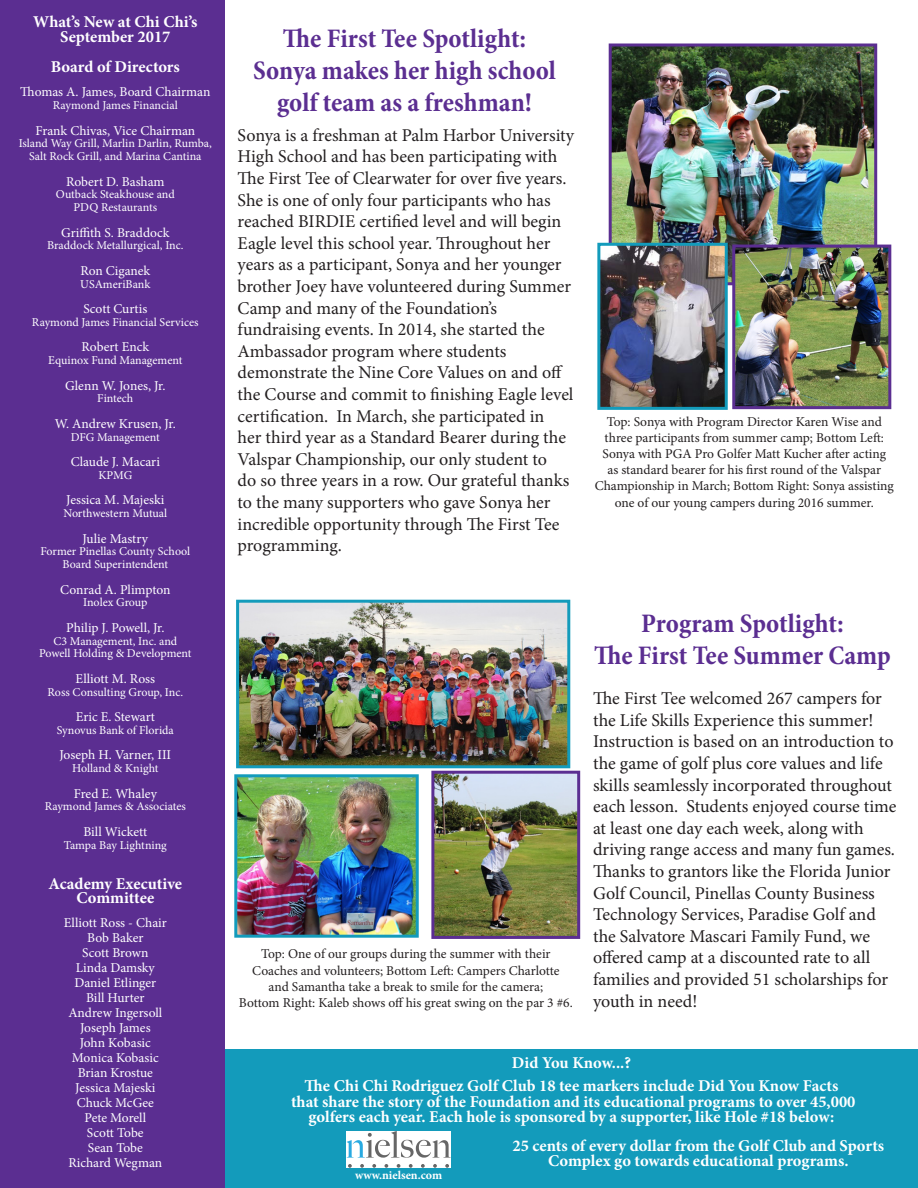
<style>
.page{position:relative;width:918px;height:1188px;background:#fff}
.page>*{position:absolute;margin:0;border:0;box-sizing:border-box;transform-origin:0 0}
.t1{font:700 condensed 27px/32.4px "Minion Pro";color:#5b2e91;text-align:center}
.t2{font:18px/21.6px "Minion Pro";letter-spacing:-.005em;color:#231f20}
.t3{font:700 16.5px/15px "Minion Pro";color:#fff;text-align:center}
.t4{font:13.5px "Minion Pro";color:#fff}
.t5{font:13.5px/16.2px "Minion Pro";letter-spacing:-.005em;color:#231f20;text-align:center}
.t6{font:12px "Minion Pro";letter-spacing:-.005em;color:#fff}
.t7{font:700 12px "Minion Pro";color:#fff}
</style>
<div class="page">
<div style="left:184px;top:1049px;width:734px;height:139px;background:#139bbb"></div>
<div style="left:0;top:0;width:225px;height:1188px;background:#5b2e91"></div>
<img style="left:613px;top:48px;width:260px;height:233px">
<div style="left:609px;top:44px;width:268px;height:241px;border:3px solid #5b2e91"></div>
<img style="left:601px;top:247px;width:123px;height:159px">
<div style="left:597px;top:243px;width:131px;height:167px;border:3px solid #139bbb"></div>
<img style="left:435px;top:775px;width:141px;height:160px">
<div style="left:431px;top:771px;width:149px;height:168px;border:3px solid #5b2e91"></div>
<img style="left:238px;top:778px;width:177px;height:156px">
<div style="left:234px;top:774px;width:185px;height:164px;border:3px solid #139bbb"></div>
<img style="left:240px;top:604px;width:326px;height:160px">
<div style="left:236px;top:600px;width:334px;height:168px;border:3px solid #139bbb"></div>
<div style="left:347px;top:1131px;width:104px;height:37px;background:#fff"></div>
<svg style="left:347px;top:1131px;width:104px;height:27px"></svg>
<svg style="left:348px;top:1164px;width:4px;height:4px"></svg>
<svg style="left:360px;top:1164px;width:4px;height:4px"></svg>
<svg style="left:372px;top:1164px;width:4px;height:4px"></svg>
<svg style="left:385px;top:1164px;width:3px;height:4px"></svg>
<svg style="left:397px;top:1164px;width:3px;height:4px"></svg>
<svg style="left:409px;top:1164px;width:4px;height:4px"></svg>
<svg style="left:421px;top:1164px;width:4px;height:4px"></svg>
<svg style="left:445px;top:1164px;width:4px;height:4px"></svg>
<svg style="left:433px;top:1164px;width:4px;height:4px"></svg>
<img style="left:736px;top:249px;width:151px;height:156px">
<div style="left:732px;top:245px;width:159px;height:164px;border:3px solid #5b2e91"></div>
<p class="t3" style="left:33px;top:14px;width:166px">What’s New at Chi Chi’s</p>
<p class="t3" style="left:60px;top:29px;width:112px">September 2017</p>
<p class="t3" style="left:51px;top:59px;width:131px">Board of Directors</p>
<p class="t4" style="left:20px;top:83px;width:192px">Thomas A. James, Board Chairman</p>
<p class="t6" style="left:53px;top:97px;width:126px">Raymond James Financial</p>
<p class="t4" style="left:35px;top:121px;width:161px">Frank Chivas, Vice Chairman</p>
<p class="t6" style="left:19px;top:135px;width:195px">Island Way Grill, Marlin Darlin, Rumba,</p>
<p class="t6" style="left:29px;top:148px;width:174px">Salt Rock Grill, and Marina Cantina</p>
<p class="t4" style="left:66px;top:172px;width:100px">Robert D. Basham</p>
<p class="t6" style="left:56px;top:186px;width:120px">Outback Steakhouse and</p>
<p class="t6" style="left:74px;top:199px;width:85px">PDQ Restaurants</p>
<p class="t4" style="left:61px;top:223px;width:110px">Griffith S. Braddock</p>
<p class="t6" style="left:47px;top:237px;width:138px">Braddock Metallurgical, Inc.</p>
<p class="t4" style="left:80px;top:261px;width:72px">Ron Ciganek</p>
<p class="t6" style="left:80px;top:276px;width:72px">USAmeriBank</p>
<p class="t4" style="left:83px;top:300px;width:66px">Scott Curtis</p>
<p class="t6" style="left:32px;top:314px;width:168px">Raymond James Financial Services</p>
<p class="t4" style="left:82px;top:338px;width:69px">Robert Enck</p>
<p class="t6" style="left:48px;top:352px;width:136px">Equinox Fund Management</p>
<p class="t4" style="left:65px;top:376px;width:102px">Glenn W. Jones, Jr.</p>
<p class="t6" style="left:97px;top:390px;width:38px">Fintech</p>
<p class="t4" style="left:55px;top:414px;width:122px">W. Andrew Krusen, Jr.</p>
<p class="t6" style="left:71px;top:429px;width:91px">DFG Management</p>
<p class="t4" style="left:71px;top:453px;width:91px">Claude J. Macari</p>
<p class="t6" style="left:98px;top:467px;width:35px">KPMG</p>
<p class="t4" style="left:66px;top:491px;width:100px">Jessica M. Majeski</p>
<p class="t6" style="left:63px;top:505px;width:105px">Northwestern Mutual</p>
<p class="t4" style="left:83px;top:529px;width:67px">Julie Mastry</p>
<p class="t6" style="left:40px;top:543px;width:151px">Former Pinellas County School</p>
<p class="t6" style="left:62px;top:556px;width:107px">Board Superintendent</p>
<p class="t4" style="left:60px;top:580px;width:112px">Conrad A. Plimpton</p>
<p class="t6" style="left:83px;top:594px;width:66px">Inolex Group</p>
<p class="t4" style="left:66px;top:618px;width:100px">Philip J. Powell, Jr.</p>
<p class="t6" style="left:53px;top:633px;width:125px">C3 Management, Inc. and</p>
<p class="t6" style="left:39px;top:645px;width:154px">Powell Holding &amp; Development</p>
<p class="t4" style="left:76px;top:669px;width:81px">Elliott M. Ross</p>
<p class="t6" style="left:47px;top:684px;width:137px">Ross Consulting Group, Inc.</p>
<p class="t4" style="left:76px;top:708px;width:81px">Eric E. Stewart</p>
<p class="t6" style="left:57px;top:722px;width:119px">Synovus Bank of Florida</p>
<p class="t4" style="left:59px;top:746px;width:113px">Joseph H. Varner, III</p>
<p class="t6" style="left:72px;top:760px;width:88px">Holland &amp; Knight</p>
<p class="t4" style="left:74px;top:784px;width:85px">Fred E. Whaley</p>
<p class="t6" style="left:45px;top:798px;width:143px">Raymond James &amp; Associates</p>
<p class="t4" style="left:83px;top:822px;width:65px">Bill Wickett</p>
<p class="t6" style="left:64px;top:837px;width:105px">Tampa Bay Lightning</p>
<p class="t3" style="left:49px;top:876px;width:135px">Academy Executive</p>
<p class="t3" style="left:76px;top:890px;width:79px">Committee</p>
<p class="t4" style="left:64px;top:913px;width:104px">Elliott Ross - Chair</p>
<p class="t4" style="left:87px;top:928px;width:58px">Bob Baker</p>
<p class="t4" style="left:82px;top:943px;width:68px">Scott Brown</p>
<p class="t4" style="left:76px;top:958px;width:80px">Linda Damsky</p>
<p class="t4" style="left:74px;top:973px;width:83px">Daniel Etlinger</p>
<p class="t4" style="left:86px;top:988px;width:60px">Bill Hurter</p>
<p class="t4" style="left:68px;top:1003px;width:96px">Andrew Ingersoll</p>
<p class="t4" style="left:80px;top:1018px;width:72px">Joseph James</p>
<p class="t4" style="left:80px;top:1033px;width:73px">John Kobasic</p>
<p class="t4" style="left:72px;top:1048px;width:88px">Monica Kobasic</p>
<p class="t4" style="left:78px;top:1063px;width:77px">Brian Krostue</p>
<p class="t4" style="left:75px;top:1078px;width:82px">Jessica Majeski</p>
<p class="t4" style="left:77px;top:1093px;width:79px">Chuck McGee</p>
<p class="t4" style="left:85px;top:1108px;width:63px">Pete Morell</p>
<p class="t4" style="left:87px;top:1123px;width:58px">Scott Tobe</p>
<p class="t4" style="left:88px;top:1138px;width:57px">Sean Tobe</p>
<p class="t4" style="left:68px;top:1153px;width:95px">Richard Wegman</p>
<p class="t1" style="left:283px;top:22px;width:245px">The First Tee Spotlight:</p>
<p class="t1" style="left:253px;top:54px;width:304px">Sonya makes her high school golf team as a freshman!</p>
<p class="t2" style="left:238px;top:124px;width:338px">Sonya is a freshman at Palm Harbor University High School and has been participating with The First Tee of Clearwater for over five years.<br>She is one of only four participants who has reached BIRDIE certified level and will begin Eagle level this school year. Throughout her years as a participant, Sonya and her younger brother Joey have volunteered during Summer Camp and many of the Foundation’s</p>
<p class="t2" style="left:238px;top:319px;width:309px">fundraising events. In 2014, she started the<br>Ambassador program where students</p>
<p class="t2" style="left:238px;top:362px;width:337px">demonstrate the Nine Core Values on and off the Course and commit to finishing Eagle level certification. In March, she participated in<br>her third year as a Standard Bearer during the Valspar Championship, our only student to<br>do so three years in a row. Our grateful thanks to the many supporters who gave Sonya her incredible opportunity through The First Tee programming.</p>
<p class="t5" style="left:595px;top:413px;width:301px">Top: Sonya with Program Director Karen Wise and three participants from summer camp; Bottom Left:<br>Sonya with PGA Pro Golfer Matt Kucher after acting<br>as standard bearer for his first round of the Valspar Championship in March; Bottom Right: Sonya assisting one of our young campers during 2016 summer.</p>
<p class="t5" style="left:261px;top:946px;width:291px">Top: One of our groups during the summer with their</p>
<p class="t5" style="left:252px;top:962px;width:309px">Coaches and volunteers; Bottom Left: Campers Charlotte</p>
<p class="t5" style="left:269px;top:978px;width:276px">and Samantha take a break to smile for the camera;</p>
<p class="t5" style="left:239px;top:995px;width:335px">Bottom Right: Kaleb shows off his great swing on the par 3 #6.</p>
<p class="t1" style="left:641px;top:607px;width:204px">Program Spotlight:</p>
<p class="t1" style="left:594px;top:639px;width:298px">The First Tee Summer Camp</p>
<p class="t2" style="left:593px;top:688px;width:305px">The First Tee welcomed 267 campers for the Life Skills Experience this summer!<br>Instruction is based on an introduction to the game of golf plus core values and life skills seamlessly incorporated throughout each lesson. Students enjoyed course time at least one day each week, along with driving range access and many fun games.<br>Thanks to grantors like the Florida Junior Golf Council, Pinellas County Business Technology Services, Paradise Golf and the Salvatore Mascari Family Fund, we offered camp at a discounted rate to all families and provided 51 scholarships for youth in need!</p>
<p class="t3" style="left:512px;top:1055px;width:121px">Did You Know...?</p>
<p class="t3" style="left:305px;top:1078px;width:535px">The Chi Chi Rodriguez Golf Club 18 tee markers include Did You Know Facts</p>
<p class="t3" style="left:291px;top:1094px;width:566px">that share the story of the Foundation and its educational programs to over 45,000</p>
<p class="t3" style="left:308px;top:1109px;width:528px">golfers each year. Each hole is sponsored by a supporter, like Hole #18 below:</p>
<p class="t7" style="left:355px;top:1167px;width:89px">www.nielsen.com</p>
<p class="t3" style="left:513px;top:1138px;width:373px">25 cents of every dollar from the Golf Club and Sports<br>Complex go towards educational programs.</p>
</div>
